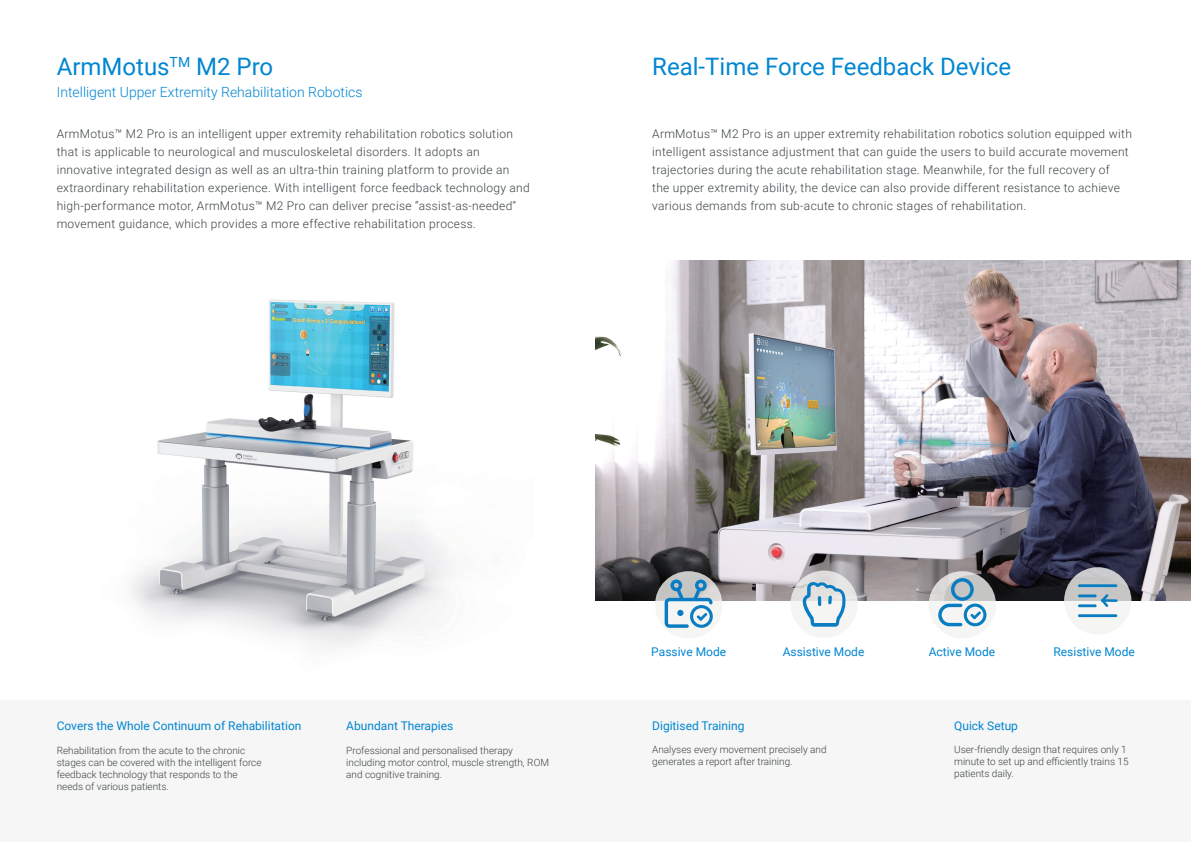
<style>
.page{position:relative;width:1191px;height:842px;background:#fff}
.page>*{position:absolute;margin:0;border:0;box-sizing:border-box;transform-origin:0 0}
.t1{font:24px "Roboto";color:#0086d1}
.t2{font:300 14px "Roboto";color:#0086d1}
.Fourier_Text_-_Fede{font:300 12px/18px "Roboto";letter-spacing:.025em;color:#3b4245}
.t3{font:12px "Roboto";color:#0086d1}
.Fourier_Box-text-SMA{font:300 10px/12px "Roboto";color:#3b4245}
</style>
<div class="page">
<div style="left:0;top:700px;width:609px;height:142px;background:#f6f6f6"></div>
<div style="left:581px;top:700px;width:610px;height:142px;background:#f6f6f6"></div>
<img style="left:595px;top:261px;width:596px;height:340px">
<svg style="left:655px;top:571px;width:67px;height:67px"></svg>
<svg style="left:664px;top:579px;width:49px;height:49px"></svg>
<div style="left:790px;top:570px;width:67px;height:68px;background:linear-gradient(to bottom,#dbd9d9,#fcfcfa);border-radius:50%"></div>
<svg style="left:801px;top:582px;width:45px;height:45px"></svg>
<svg style="left:928px;top:571px;width:68px;height:67px"></svg>
<svg style="left:938px;top:578px;width:48px;height:48px"></svg>
<svg style="left:1064px;top:567px;width:67px;height:67px"></svg>
<hr style="left:1078px;top:584px;width:39px;height:3px;background:#0a7dc2">
<hr style="left:1078px;top:614px;width:39px;height:3px;background:#0a7dc2">
<hr style="left:1078px;top:604px;width:18px;height:3px;background:#0a7dc2">
<hr style="left:1078px;top:594px;width:18px;height:3px;background:#0a7dc2">
<hr style="left:1101px;top:599px;width:16px;height:3px;background:#0a7dc2">
<svg style="left:1101px;top:594px;width:7px;height:13px"></svg>
<img style="left:131px;top:299px;width:323px;height:350px">
<p class="t1" style="left:57px;top:49px;width:218px">ArmMotus<sup>TM</sup> M2 Pro</p>
<p class="t2" style="left:57px;top:82px;width:307px">Intelligent Upper Extremity Rehabilitation Robotics</p>
<p class="Fourier_Text_-_Fede" style="left:57px;top:124px;width:474px">ArmMotus™ M2 Pro is an intelligent upper extremity rehabilitation robotics solution that is applicable to neurological and musculoskeletal disorders. It adopts an innovative integrated design as well as an ultra-thin training platform to provide an extraordinary rehabilitation experience. With intelligent force feedback technology and high-performance motor, ArmMotus™ M2 Pro can deliver precise “assist-as-needed” movement guidance, which provides a more effective rehabilitation process.</p>
<p class="t1" style="left:652px;top:49px;width:360px">Real-Time Force Feedback Device</p>
<p class="Fourier_Text_-_Fede" style="left:652px;top:124px;width:481px">ArmMotus™ M2 Pro is an upper extremity rehabilitation robotics solution equipped with intelligent assistance adjustment that can guide the users to build accurate movement trajectories during the acute rehabilitation stage. Meanwhile, for the full recovery of<br>the upper extremity ability, the device can also provide different resistance to achieve various demands from sub-acute to chronic stages of rehabilitation.</p>
<p class="t3" style="left:57px;top:717px;width:246px">Covers the Whole Continuum of Rehabilitation</p>
<p class="t3" style="left:346px;top:717px;width:109px">Abundant Therapies</p>
<p class="Fourier_Box-text-SMA" style="left:57px;top:744px;width:206px">Rehabilitation from the acute to the chronic stages can be covered with the intelligent force feedback technology that responds to the needs of various patients.</p>
<p class="Fourier_Box-text-SMA" style="left:346px;top:744px;width:204px">Professional and personalised therapy including motor control, muscle strength, ROM and cognitive training.</p>
<p class="t3" style="left:651px;top:643px;width:76px">Passive Mode</p>
<p class="t3" style="left:782px;top:643px;width:83px">Assistive Mode</p>
<p class="t3" style="left:928px;top:643px;width:68px">Active Mode</p>
<p class="t3" style="left:1053px;top:643px;width:83px">Resistive Mode</p>
<p class="t3" style="left:652px;top:717px;width:94px">Digitised Training</p>
<p class="t3" style="left:954px;top:717px;width:65px">Quick Setup</p>
<p class="Fourier_Box-text-SMA" style="left:652px;top:743px;width:176px">Analyses every movement precisely and generates a report after training.</p>
<p class="Fourier_Box-text-SMA" style="left:954px;top:743px;width:176px">User-friendly design that requires only 1 minute to set up and efficiently trains 15 patients daily.</p>
</div>
